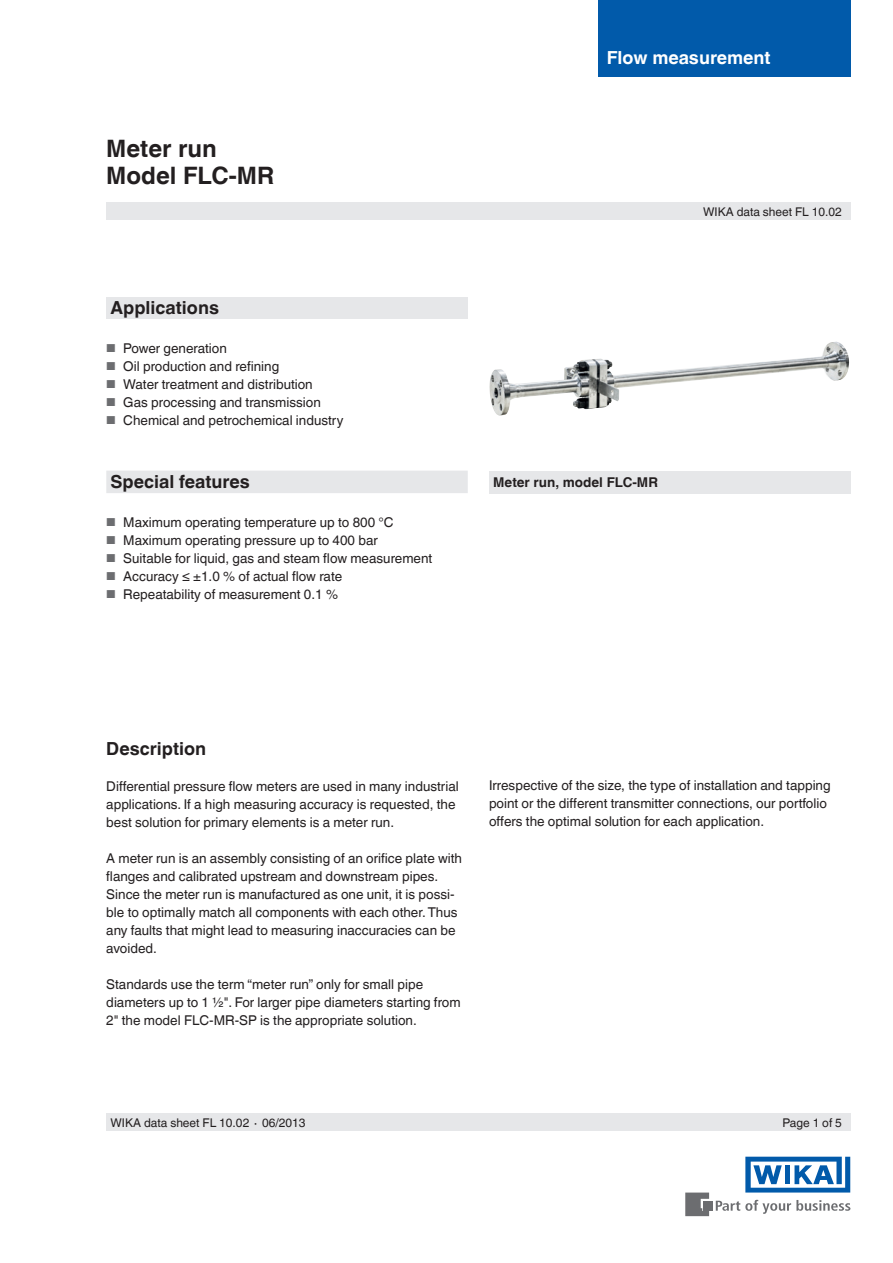
<style>
.page{position:relative;width:893px;height:1263px;background:#fff}
.page>*{position:absolute;margin:0;border:0;box-sizing:border-box;transform-origin:0 0}
.t1{font:700 24px/27px "Helvetica World";color:#231f20}
.t2{font:700 18px "Helvetica World";color:#231f20}
.t3{font:700 18px "Helvetica World";color:#fff}
.t4{font:13.5px/18px "Helvetica World";color:#231f20}
.t5{font:700 13.5px "Helvetica World";color:#231f20}
.t6{font:12px "Helvetica World";color:#231f20}
.s1{font-size:11.55px;color:#6c6d70}
</style>
<div class="page">
<div style="left:106px;top:298px;width:362px;height:21px;background:#e6e7e9"></div>
<svg style="left:716px;top:1200px;width:134px;height:14px"></svg>
<div style="left:703px;top:1201px;width:9px;height:9px;background:#6c6d70"></div>
<svg style="left:685px;top:1192px;width:24px;height:24px"></svg>
<svg style="left:745px;top:1157px;width:105px;height:35px"></svg>
<div style="left:106px;top:203px;width:744px;height:17px;background:#e6e7e9"></div>
<div style="left:106px;top:1114px;width:744px;height:17px;background:#e6e7e9"></div>
<div style="left:598px;top:0;width:252px;height:77px;background:#015aaa"></div>
<div style="left:489px;top:471px;width:361px;height:23px;background:#e6e7e9"></div>
<div style="left:106px;top:471px;width:362px;height:22px;background:#e6e7e9"></div>
<img style="left:489px;top:342px;width:360px;height:74px">
<h1 class="t1" style="left:106px;top:135px;width:169px">Meter run<br>Model FLC-MR</h1>
<h2 class="t2" style="left:111px;top:297px;width:110px">Applications</h2>
<p class="t4" style="left:106px;top:339px;width:122px"><span class="s1">■</span> Power generation</p>
<p class="t4" style="left:106px;top:357px;width:174px"><span class="s1">■</span> Oil production and refining</p>
<p class="t4" style="left:106px;top:375px;width:208px"><span class="s1">■</span> Water treatment and distribution</p>
<p class="t4" style="left:106px;top:393px;width:216px"><span class="s1">■</span> Gas processing and transmission</p>
<p class="t4" style="left:106px;top:411px;width:239px"><span class="s1">■</span> Chemical and petrochemical industry</p>
<h2 class="t2" style="left:111px;top:471px;width:141px">Special features</h2>
<p class="t4" style="left:106px;top:513px;width:289px"><span class="s1">■</span> Maximum operating temperature up to 800 °C</p>
<p class="t4" style="left:106px;top:531px;width:273px"><span class="s1">■</span> Maximum operating pressure up to 400 bar</p>
<p class="t4" style="left:106px;top:549px;width:327px"><span class="s1">■</span> Suitable for liquid, gas and steam flow measurement</p>
<p class="t4" style="left:106px;top:567px;width:237px"><span class="s1">■</span> Accuracy ≤ ±1.0 % of actual flow rate</p>
<p class="t4" style="left:106px;top:585px;width:233px"><span class="s1">■</span> Repeatability of measurement 0.1 %</p>
<h2 class="t3" style="left:607px;top:47px;width:165px">Flow measurement</h2>
<p class="t6" style="left:703px;top:204px;width:140px">WIKA data sheet FL 10.02</p>
<p class="t5" style="left:493px;top:474px;width:166px">Meter run, model FLC-MR</p>
<h2 class="t2" style="left:106px;top:738px;width:101px">Description</h2>
<p class="t4" style="left:106px;top:777px;width:354px">Differential pressure flow meters are used in many industrial applications. If a high measuring accuracy is requested, the best solution for primary elements is a meter run.</p>
<p class="t4" style="left:106px;top:849px;width:357px">A meter run is an assembly consisting of an orifice plate with flanges and calibrated upstream and downstream pipes.<br>Since the meter run is manufactured as one unit, it is possi&shy;ble to optimally match all components with each other. Thus any faults that might lead to measuring inaccuracies can be avoided.</p>
<p class="t4" style="left:106px;top:975px;width:356px">Standards use the term “meter run” only for small pipe diameters up to 1 ½". For larger pipe diameters starting from<br>2" the model FLC-MR-SP is the appropriate solution.</p>
<p class="t4" style="left:489px;top:776px;width:343px">Irrespective of the size, the type of installation and tapping point or the different transmitter connections, our portfolio offers the optimal solution for each application.</p>
<p class="t6" style="left:111px;top:1115px;width:197px">WIKA data sheet FL 10.02 ∙ 06/2013</p>
<p class="t6" style="left:782px;top:1115px;width:61px">Page 1 of 5</p>
</div>
